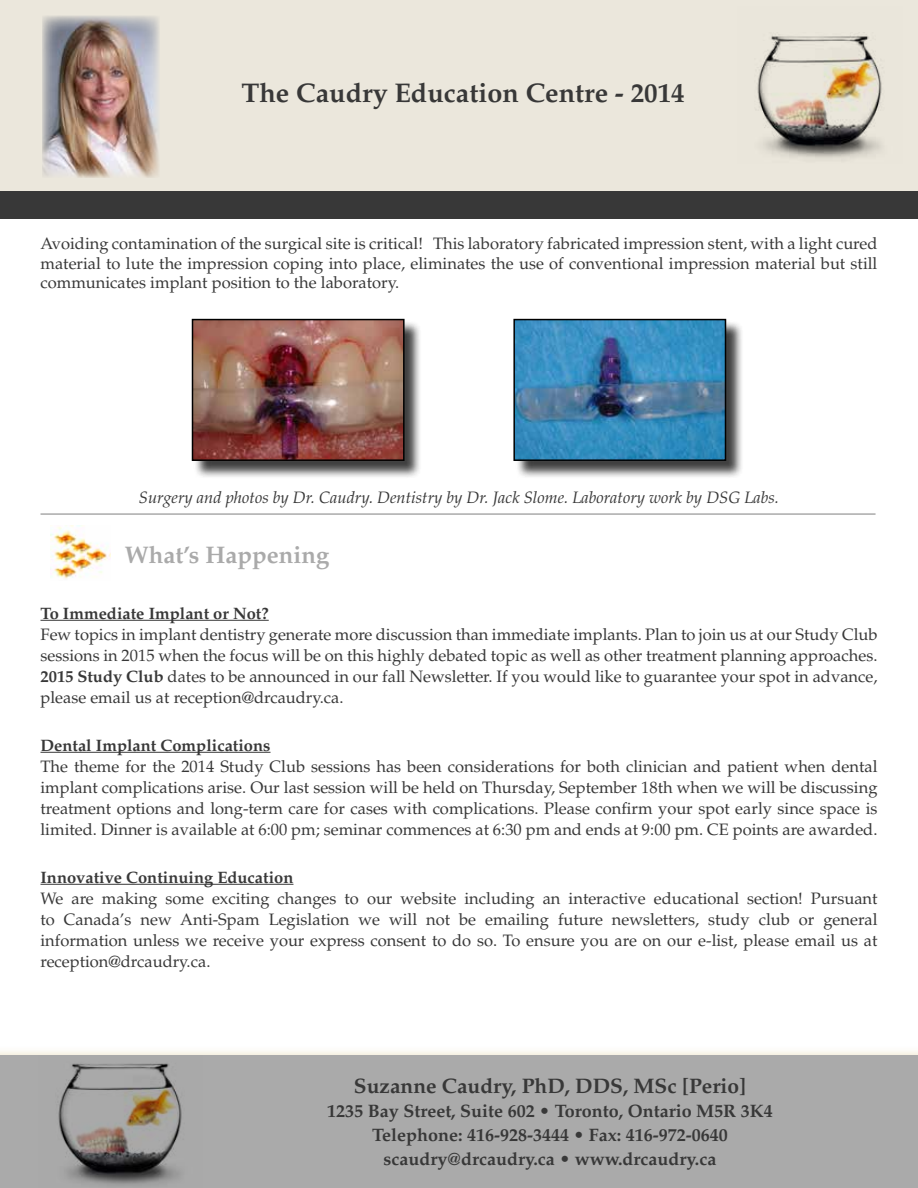
<style>
.page{position:relative;width:918px;height:1188px;background:#fff}
.page>*{position:absolute;margin:0;border:0;box-sizing:border-box;transform-origin:0 0}
.t1{font:700 27px "Palatino";color:#383838}
.t2{font:700 24px "Palatino";color:#aaa}
.t3{font:700 21px "Palatino";color:#383838}
.t4{font:700 18px/24px "Palatino";color:#383838;text-align:center}
.t5{font:16.5px/21px "Palatino";color:#383838;text-align:justify}
.t6{font:700 16.5px "Palatino";color:#383838}
.t7{font:italic 16.5px "Palatino";color:#383838}
.s1{font-weight:700}
</style>
<div class="page">
<div style="left:0;top:1046px;width:918px;height:142px;background:#e4d7ab;opacity:.75"></div>
<div style="left:0;top:1055px;width:918px;height:133px;background:#aaa"></div>
<img style="left:58px;top:1063px;width:124px;height:123px">
<hr style="left:40px;top:620px;width:229px;height:1px;background:#383838">
<hr style="left:40px;top:752px;width:231px;height:1px;background:#383838">
<hr style="left:40px;top:884px;width:253px;height:1px;background:#383838">
<div style="left:0;top:182px;width:918px;height:37px;background:#383838"></div>
<div style="left:0;top:0;width:918px;height:191px;background:#ebe7dc"></div>
<img style="left:757px;top:32px;width:126px;height:127px">
<img style="left:42px;top:16px;width:117px;height:161px">
<div style="left:193px;top:320px;width:229px;height:159px;background:#000;opacity:.75"></div>
<img style="left:191px;top:318px;width:214px;height:144px">
<div style="left:515px;top:320px;width:229px;height:159px;background:#000;opacity:.75"></div>
<img style="left:513px;top:318px;width:214px;height:144px">
<hr style="left:41px;top:513px;width:835px;height:2px;background:#aaa">
<img style="left:50px;top:525px;width:60px;height:54px">
<h1 class="t1" style="left:241px;top:77px;width:445px">The Caudry Education Centre - 2014</h1>
<p class="t5" style="left:40px;top:234px;width:839px;line-height:19.5px">Avoiding contamination of the surgical site is critical! This laboratory fabricated impression stent, with a light cured material to lute the impression coping into place, eliminates the use of conventional impression material but still communicates implant position to the laboratory.</p>
<p class="t7" style="left:139px;top:488px;width:642px">Surgery and photos by Dr. Caudry. Dentistry by Dr. Jack Slome. Laboratory work by DSG Labs.</p>
<h2 class="t2" style="left:125px;top:541px;width:206px">What’s Happening</h2>
<p class="t6" style="left:40px;top:603px;width:230px">To Immediate Implant or Not?</p>
<p class="t5" style="left:40px;top:624px;width:839px">Few topics in implant dentistry generate more discussion than immediate implants. Plan to join us at our Study Club sessions in 2015 when the focus will be on this highly debated topic as well as other treatment planning approaches.<br><span class="s1">2015 Study Club</span> dates to be announced in our fall Newsletter. If you would like to guarantee your spot in advance, please email us at reception@drcaudry.ca.</p>
<p class="t6" style="left:40px;top:735px;width:232px">Dental Implant Complications</p>
<p class="t5" style="left:40px;top:756px;width:839px">The theme for the 2014 Study Club sessions has been considerations for both clinician and patient when dental implant complications arise. Our last session will be held on Thursday, September 18th when we will be discussing treatment options and long-term care for cases with complications. Please confirm your spot early since space is limited. Dinner is available at 6:00 pm; seminar commences at 6:30 pm and ends at 9:00 pm. CE points are awarded.</p>
<p class="t6" style="left:40px;top:867px;width:254px">Innovative Continuing Education</p>
<p class="t5" style="left:40px;top:888px;width:839px">We are making some exciting changes to our website including an interactive educational section! Pursuant to Canada’s new Anti-Spam Legislation we will not be emailing future newsletters, study club or general information unless we receive your express consent to do so. To ensure you are on our e-list, please email us at reception@drcaudry.ca.</p>
<p class="t3" style="left:354px;top:1073px;width:394px">Suzanne Caudry, PhD, DDS, MSc [Perio]</p>
<p class="t4" style="left:327px;top:1099px;width:447px">1235 Bay Street, Suite 602 • Toronto, Ontario M5R 3K4<br>Telephone: 416-928-3444 • Fax: 416-972-0640 scaudry@drcaudry.ca • www.drcaudry.ca</p>
</div>
